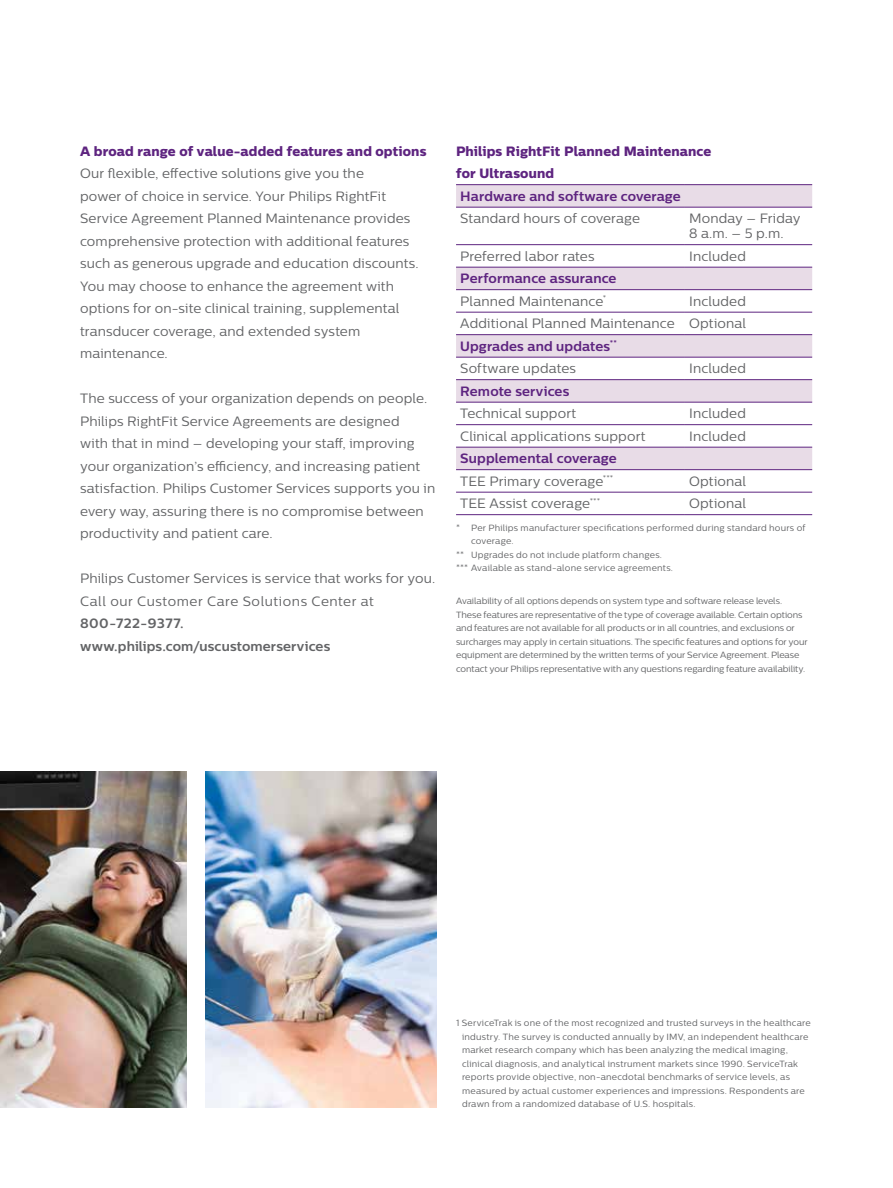
<style>
.page{position:relative;width:893px;height:1188px;background:#fff}
.page>*{position:absolute;margin:0;border:0;box-sizing:border-box;transform-origin:0 0}
.t1{font:13.5px/22.5px "Centrale Sans";letter-spacing:.01em;color:#636466}
.t2{font:700 13.5px/22.5px "Centrale Sans";letter-spacing:.01em;color:#5e2480}
.t3{font:13.5px/22.5px "Centrale Sans X Bold";letter-spacing:.005em;color:#5e2480}
.t4{font:700 13.5px/22.5px "Centrale Sans";letter-spacing:.01em;color:#636466}
.t5{font:9px/13.5px "Centrale Sans";letter-spacing:.015em;color:#636466}
.t6{font:9px/13.5px "Centrale Sans";letter-spacing:-.005em;color:#636466}
.s1{font-weight:400;color:#636466}
.s2{font-weight:700;color:#5e2480}
</style>
<div class="page">
<img style="left:0;top:772px;width:187px;height:336px">
<img style="left:206px;top:772px;width:231px;height:336px">
<svg style="left:456px;top:185px;width:356px;height:284px"></svg>
<hr style="left:456px;top:184px;width:229px;height:1px;background:#5e2480">
<hr style="left:685px;top:184px;width:127px;height:1px;background:#5e2480">
<hr style="left:456px;top:207px;width:229px;height:1px;background:#5e2480">
<hr style="left:685px;top:207px;width:127px;height:1px;background:#5e2480">
<hr style="left:456px;top:244px;width:229px;height:1px;background:#5e2480">
<hr style="left:685px;top:244px;width:127px;height:1px;background:#5e2480">
<hr style="left:456px;top:267px;width:229px;height:1px;background:#5e2480">
<hr style="left:685px;top:267px;width:127px;height:1px;background:#5e2480">
<hr style="left:456px;top:289px;width:229px;height:1px;background:#5e2480">
<hr style="left:685px;top:289px;width:127px;height:1px;background:#5e2480">
<hr style="left:456px;top:312px;width:229px;height:1px;background:#5e2480">
<hr style="left:685px;top:312px;width:127px;height:1px;background:#5e2480">
<hr style="left:456px;top:334px;width:229px;height:1px;background:#5e2480">
<hr style="left:685px;top:334px;width:127px;height:1px;background:#5e2480">
<hr style="left:456px;top:357px;width:229px;height:1px;background:#5e2480">
<hr style="left:685px;top:357px;width:127px;height:1px;background:#5e2480">
<hr style="left:456px;top:379px;width:229px;height:1px;background:#5e2480">
<hr style="left:685px;top:379px;width:127px;height:1px;background:#5e2480">
<hr style="left:456px;top:402px;width:229px;height:1px;background:#5e2480">
<hr style="left:685px;top:402px;width:127px;height:1px;background:#5e2480">
<hr style="left:456px;top:424px;width:229px;height:1px;background:#5e2480">
<hr style="left:685px;top:424px;width:127px;height:1px;background:#5e2480">
<hr style="left:456px;top:447px;width:229px;height:1px;background:#5e2480">
<hr style="left:685px;top:447px;width:127px;height:1px;background:#5e2480">
<hr style="left:456px;top:469px;width:229px;height:1px;background:#5e2480">
<hr style="left:685px;top:469px;width:127px;height:1px;background:#5e2480">
<hr style="left:456px;top:492px;width:229px;height:1px;background:#5e2480">
<hr style="left:685px;top:492px;width:127px;height:1px;background:#5e2480">
<hr style="left:456px;top:514px;width:229px;height:1px;background:#5e2480">
<hr style="left:685px;top:514px;width:127px;height:1px;background:#5e2480">
<p class="t3" style="left:80px;top:140px;width:348px">A broad range of value-added features and options</p>
<p class="t1" style="left:80px;top:162px;width:340px">Our flexible, effective solutions give you the<br>power of choice in service. Your Philips RightFit Service Agreement Planned Maintenance provides comprehensive protection with additional features such as generous upgrade and education discounts.<br>You may choose to enhance the agreement with options for on-site clinical training, supplemental transducer coverage, and extended system maintenance.</p>
<p class="t1" style="left:80px;top:387px;width:357px">The success of your organization depends on people.<br>Philips RightFit Service Agreements are designed<br>with that in mind – developing your staff, improving your organization’s efficiency, and increasing patient satisfaction. Philips Customer Services supports you in every way, assuring there is no compromise between productivity and patient care.</p>
<p class="t1" style="left:80px;top:567px;width:357px">Philips Customer Services is service that works for you.<br>Call our Customer Care Solutions Center at</p>
<p class="t4" style="left:80px;top:612px;width:252px">800-722-9377. www.philips.com/uscustomerservices</p>
<p class="t3" style="left:456px;top:140px;width:257px">Philips RightFit Planned Maintenance for Ultrasound</p>
<p class="t2" style="left:460px;top:185px;width:222px">Hardware and software coverage</p>
<p class="t1" style="left:460px;top:207px;width:181px">Standard hours of coverage</p>
<p class="t1" style="left:689px;top:211px;width:113px;line-height:15px">Monday – Friday<br>8 a.m. – 5 p.m.</p>
<p class="t1" style="left:460px;top:245px;width:136px">Preferred labor rates</p>
<p class="t1" style="left:689px;top:245px;width:58px">Included</p>
<p class="t2" style="left:460px;top:267px;width:158px">Performance assurance<br><span class="s1">Planned Maintenance</span><sup>*</sup></p>
<p class="t1" style="left:460px;top:290px;width:287px;text-indent:229px">Included<br>Additional Planned Maintenance Optional<br><span class="s2">Upgrades and updates</span><sup>**<br></sup>Software updates</p>
<p class="t1" style="left:689px;top:357px;width:58px">Included</p>
<p class="t2" style="left:460px;top:380px;width:111px">Remote services</p>
<p class="t1" style="left:460px;top:402px;width:118px">Technical support</p>
<p class="t1" style="left:689px;top:402px;width:58px">Included</p>
<p class="t1" style="left:460px;top:425px;width:187px">Clinical applications support</p>
<p class="t1" style="left:689px;top:425px;width:58px">Included</p>
<p class="t2" style="left:460px;top:447px;width:158px">Supplemental coverage<br><span class="s1">TEE Primary coverage</span><sup>***</sup></p>
<p class="t1" style="left:689px;top:470px;width:59px">Optional</p>
<p class="t1" style="left:460px;top:492px;width:141px">TEE Assist coverage<sup>***</sup></p>
<p class="t1" style="left:689px;top:492px;width:59px">Optional</p>
<p class="t5" style="left:456px;top:521px;width:351px">* Per Philips manufacturer specifications performed during standard hours of</p>
<p class="t5" style="left:471px;top:534px;width:44px">coverage.</p>
<p class="t5" style="left:456px;top:548px;width:207px">** Upgrades do not include platform changes.</p>
<p class="t5" style="left:456px;top:561px;width:218px">*** Available as stand-alone service agreements.</p>
<p class="t6" style="left:456px;top:594px;width:353px">Availability of all options depends on system type and software release levels.<br>These features are representative of the type of coverage available. Certain options and features are not available for all products or in all countries, and exclusions or surcharges may apply in certain situations. The specific features and options for your equipment are determined by the written terms of your Service Agreement. Please contact your Philips representative with any questions regarding feature availability.</p>
<p class="t5" style="left:462px;top:1016px;width:350px;text-indent:-6px">1 ServiceTrak is one of the most recognized and trusted surveys in the healthcare industry. The survey is conducted annually by IMV, an independent healthcare market research company which has been analyzing the medical imaging, clinical diagnosis, and analytical instrument markets since 1990. ServiceTrak reports provide objective, non-anecdotal benchmarks of service levels, as measured by actual customer experiences and impressions. Respondents are drawn from a randomized database of U.S. hospitals.</p>
</div>
